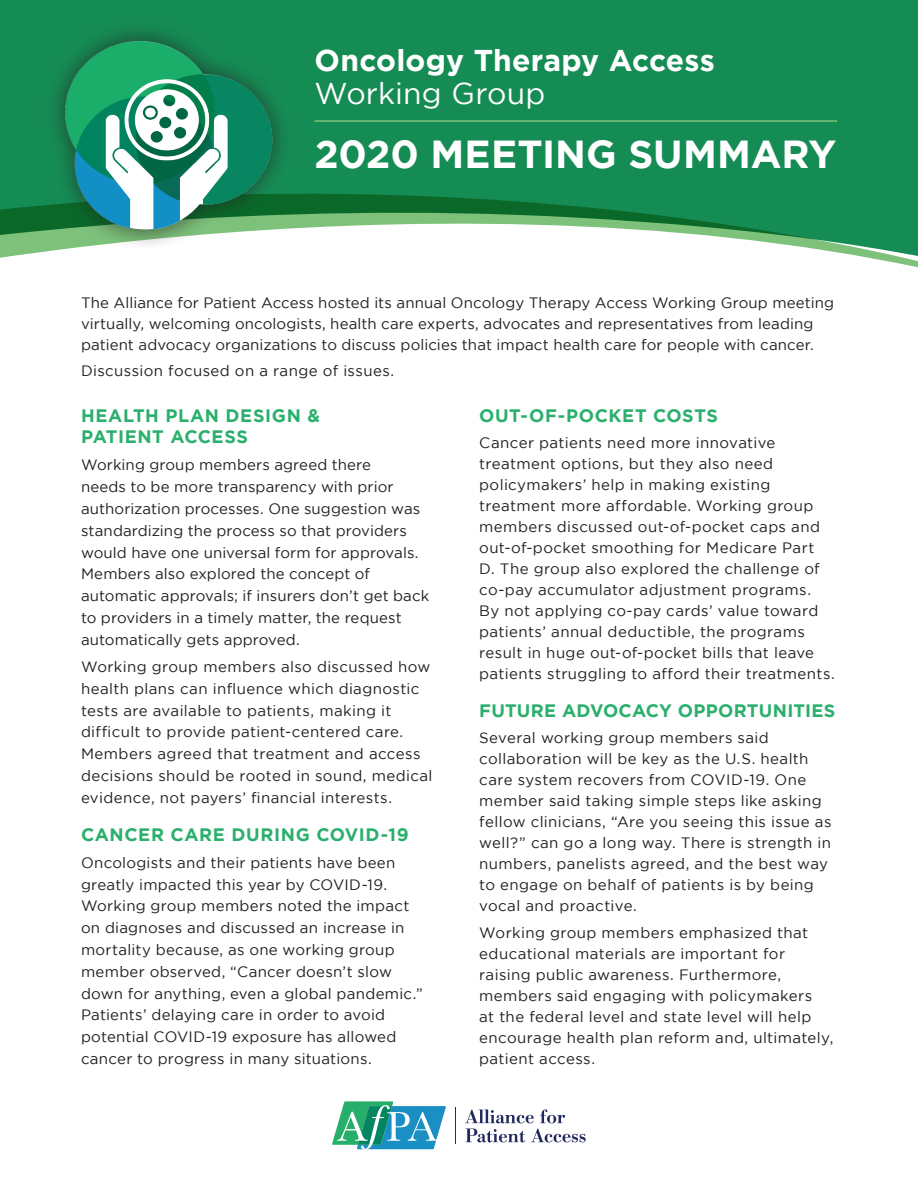
<style>
.page{position:relative;width:918px;height:1188px;background:#fff}
.page>*{position:absolute;margin:0;border:0;box-sizing:border-box;transform-origin:0 0}
.Body_Copy_-_3{font:700 39px "Gotham";color:#fff}
.Body_Copy_-_3-2{font:700 30px/33px "Gotham";letter-spacing:.005em;color:#fff}
.Body_Copy_-_3-3{font:700 18px/21.8px "Gotham";letter-spacing:.025em;color:#2baf6c}
.Body_Copy_-_3-4{font:15px/21px "Gotham";letter-spacing:.02em;color:#231f20}
.s1{font-weight:400}
</style>
<div class="page">
<div style="left:0;top:0;width:918px;height:188px;background:#168c55"></div>
<svg style="left:0;top:188px;width:918px;height:80px"></svg>
<hr style="left:314px;top:120px;width:523px;height:2px;background:#7dc17b">
<hr style="left:455px;top:1107px;width:1px;height:37px;background:#22295e">
<svg style="left:465px;top:1109px;width:121px;height:33px"></svg>
<svg style="left:332px;top:1101px;width:114px;height:49px"></svg>
<div style="left:45px;top:20px;width:247px;height:231px;background:#231f20;opacity:.75"></div>
<img style="left:62px;top:36px;width:218px;height:198px">
<p class="Body_Copy_-_3-2" style="left:314px;top:43px;width:402px">Oncology Therapy Access<br><span class="s1">Working Group</span></p>
<p class="Body_Copy_-_3" style="left:314px;top:132px;width:523px">2020 MEETING SUMMARY</p>
<p class="Body_Copy_-_3-4" style="left:81px;top:292px;width:755px">The Alliance for Patient Access hosted its annual Oncology Therapy Access Working Group meeting virtually, welcoming oncologists, health care experts, advocates and representatives from leading patient advocacy organizations to discuss policies that impact health care for people with cancer.</p>
<p class="Body_Copy_-_3-4" style="left:81px;top:360px;width:315px">Discussion focused on a range of issues.</p>
<p class="Body_Copy_-_3-3" style="left:81px;top:404px;width:240px">HEALTH PLAN DESIGN &amp;<br>PATIENT ACCESS</p>
<p class="Body_Copy_-_3-4" style="left:81px;top:454px;width:350px;line-height:21.8px">Working group members agreed there<br>needs to be more transparency with prior authorization processes. One suggestion was standardizing the process so that providers would have one universal form for approvals.<br>Members also explored the concept of automatic approvals; if insurers don’t get back to providers in a timely matter, the request automatically gets approved.</p>
<p class="Body_Copy_-_3-4" style="left:81px;top:656px;width:353px;line-height:21.8px">Working group members also discussed how health plans can influence which diagnostic tests are available to patients, making it difficult to provide patient-centered care.<br>Members agreed that treatment and access decisions should be rooted in sound, medical evidence, not payers’ financial interests.</p>
<p class="Body_Copy_-_3-3" style="left:81px;top:823px;width:329px">CANCER CARE DURING COVID-19</p>
<p class="Body_Copy_-_3-4" style="left:81px;top:851px;width:343px;line-height:21.8px">Oncologists and their patients have been greatly impacted this year by COVID-19.<br>Working group members noted the impact on diagnoses and discussed an increase in mortality because, as one working group member observed, “Cancer doesn’t slow down for anything, even a global pandemic.” Patients’ delaying care in order to avoid potential COVID-19 exposure has allowed cancer to progress in many situations.</p>
<p class="Body_Copy_-_3-3" style="left:479px;top:404px;width:240px">OUT-OF-POCKET COSTS</p>
<p class="Body_Copy_-_3-4" style="left:479px;top:432px;width:357px">Cancer patients need more innovative treatment options, but they also need policymakers’ help in making existing treatment more affordable. Working group members discussed out-of-pocket caps and out-of-pocket smoothing for Medicare Part<br>D. The group also explored the challenge of co-pay accumulator adjustment programs.<br>By not applying co-pay cards’ value toward patients’ annual deductible, the programs result in huge out-of-pocket bills that leave patients struggling to afford their treatments.</p>
<p class="Body_Copy_-_3-3" style="left:479px;top:699px;width:358px">FUTURE ADVOCACY OPPORTUNITIES</p>
<p class="Body_Copy_-_3-4" style="left:479px;top:727px;width:354px">Several working group members said collaboration will be key as the U.S. health care system recovers from COVID-19. One member said taking simple steps like asking fellow clinicians, “Are you seeing this issue as well?” can go a long way. There is strength in numbers, panelists agreed, and the best way to engage on behalf of patients is by being vocal and proactive.</p>
<p class="Body_Copy_-_3-4" style="left:479px;top:922px;width:356px">Working group members emphasized that educational materials are important for raising public awareness. Furthermore, members said engaging with policymakers<br>at the federal level and state level will help encourage health plan reform and, ultimately, patient access.</p>
</div>
